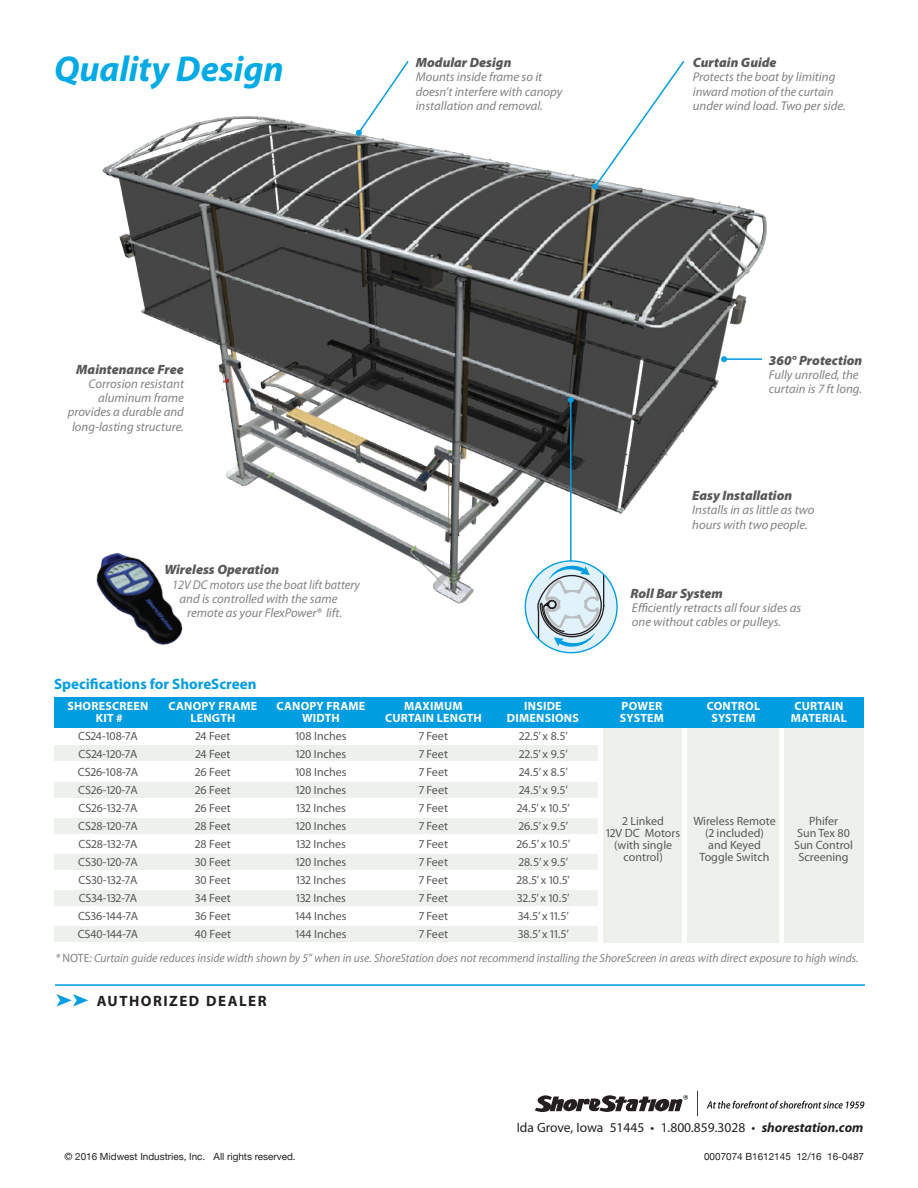
<style>
.page{position:relative;width:918px;height:1188px;background:#fff}
.page>*{position:absolute;margin:0;border:0;box-sizing:border-box;transform-origin:0 0}
.t1{font:italic 700 36.15px "Myriad Pro";color:#00aae4}
.t2{font:700 15px "Myriad Pro";color:#009de0}
.t3{font:700 15px "Myriad Pro";letter-spacing:.1em;color:#231f20}
.t4{font:italic 900 13.5px "Myriad Pro";color:#57585a}
.t5{font:13.5px "Myriad Pro";color:#231f20}
.t6{font:italic 12.75px/14.2px "Myriad Pro";color:#808285}
.t7{font:italic 12.75px "Myriad Pro";color:#808285;scale:.96 1}
.t8{font:12px/12px "Myriad Pro";color:#57585a;text-align:center}
.t9{font:italic 12px "Myriad Pro";color:#808285;scale:.96 1}
.t10{font:700 12px "Myriad Pro";letter-spacing:.02em;color:#fff}
.t11{font:9.9px "Helvetica Neue";color:#231f20}
.s1{font-style:normal}
.s2{font-weight:700;font-style:italic}
</style>
<div class="page">
<div style="left:603px;top:727px;width:79px;height:215px;background:#eef1eb"></div>
<div style="left:688px;top:727px;width:91px;height:215px;background:#eef1eb"></div>
<div style="left:784px;top:727px;width:80px;height:215px;background:#eef1eb"></div>
<div style="left:54px;top:782px;width:544px;height:15px;background:#eef1eb"></div>
<div style="left:54px;top:818px;width:544px;height:16px;background:#eef1eb"></div>
<div style="left:54px;top:854px;width:544px;height:16px;background:#eef1eb"></div>
<div style="left:54px;top:890px;width:544px;height:16px;background:#eef1eb"></div>
<div style="left:54px;top:926px;width:544px;height:16px;background:#eef1eb"></div>
<img style="left:102px;top:116px;width:665px;height:515px">
<svg style="left:56px;top:994px;width:32px;height:13px"></svg>
<hr style="left:55px;top:984px;width:810px;height:2px;background:#009de0">
<hr style="left:570px;top:400px;width:2px;height:238px;background:#009de0">
<svg style="left:568px;top:397px;width:6px;height:6px"></svg>
<hr style="left:724px;top:358px;width:38px;height:2px;background:#009de0">
<svg style="left:721px;top:356px;width:6px;height:6px"></svg>
<svg style="left:356px;top:61px;width:54px;height:75px"></svg>
<svg style="left:592px;top:61px;width:94px;height:129px"></svg>
<svg style="left:525px;top:561px;width:92px;height:92px"></svg>
<svg style="left:537px;top:561px;width:68px;height:92px;background:#bdd4df"></svg>
<img style="left:96px;top:551px;width:91px;height:94px">
<svg style="left:697px;top:1091px;width:1px;height:25px"></svg>
<svg style="left:535px;top:1095px;width:153px;height:17px"></svg>
<svg style="left:707px;top:1101px;width:157px;height:8px"></svg>
<div style="left:54px;top:745px;width:544px;height:16px;background:#eef1eb"></div>
<div style="left:54px;top:697px;width:810px;height:31px;background:#009de0"></div>
<h1 class="t1" style="left:54px;top:45px;width:231px">Quality Design</h1>
<p class="t4" style="left:416px;top:55px;width:97px">Modular Design</p>
<p class="t6" style="left:416px;top:70px;width:148px">Mounts inside frame so it doesn’t interfere with canopy installation and removal.</p>
<p class="t4" style="left:693px;top:55px;width:85px">Curtain Guide</p>
<p class="t6" style="left:693px;top:70px;width:154px">Protects the boat by limiting inward motion of the curtain under wind load. Two per side.</p>
<p class="t4" style="left:76px;top:362px;width:109px">Maintenance Free</p>
<p class="t6" style="left:68px;top:376px;width:118px;text-align:right">Corrosion resistant aluminum frame provides a durable and long-lasting structure.</p>
<p class="t4" style="left:165px;top:562px;width:116px">Wireless Operation</p>
<p class="t7" style="left:172px;top:577px;width:197px">12V DC motors use the boat lift battery</p>
<p class="t6" style="left:180px;top:591px;width:159px">and is controlled with the same</p>
<p class="t6" style="left:187px;top:606px;width:157px">remote as your FlexPower® lift.</p>
<p class="t2" style="left:54px;top:674px;width:204px">Specifications for ShoreScreen</p>
<p class="t4" style="left:769px;top:352px;width:95px">360° Protection</p>
<p class="t6" style="left:769px;top:367px;width:95px">Fully unrolled, the curtain is 7 ft long.</p>
<p class="t4" style="left:692px;top:488px;width:101px">Easy Installation</p>
<p class="t6" style="left:692px;top:503px;width:124px">Installs in as little as two hours with two people.</p>
<p class="t4" style="left:630px;top:586px;width:94px">Roll Bar System</p>
<p class="t6" style="left:632px;top:600px;width:171px">Efficiently retracts all four sides as one without cables or pulleys.</p>
<p class="t10" style="left:67px;top:698px;width:83px">SHORESCREEN</p>
<p class="t10" style="left:169px;top:698px;width:90px">CANOPY FRAME</p>
<p class="t10" style="left:277px;top:698px;width:90px">CANOPY FRAME</p>
<p class="t10" style="left:404px;top:698px;width:60px">MAXIMUM</p>
<p class="t10" style="left:524px;top:698px;width:39px">INSIDE</p>
<p class="t10" style="left:622px;top:698px;width:42px">POWER</p>
<p class="t10" style="left:707px;top:698px;width:55px">CONTROL</p>
<p class="t10" style="left:794px;top:698px;width:51px">CURTAIN</p>
<p class="t10" style="left:96px;top:710px;width:28px">KIT #</p>
<p class="t10" style="left:190px;top:710px;width:47px">LENGTH</p>
<p class="t10" style="left:302px;top:710px;width:39px">WIDTH</p>
<p class="t10" style="left:385px;top:710px;width:98px">CURTAIN LENGTH</p>
<p class="t10" style="left:507px;top:710px;width:74px">DIMENSIONS</p>
<p class="t10" style="left:620px;top:710px;width:46px">SYSTEM</p>
<p class="t10" style="left:711px;top:710px;width:46px">SYSTEM</p>
<p class="t10" style="left:791px;top:710px;width:58px">MATERIAL</p>
<p class="t8" style="left:78px;top:729px;width:61px">CS24-108-7A</p>
<p class="t8" style="left:195px;top:729px;width:37px">24 Feet</p>
<p class="t8" style="left:295px;top:729px;width:53px">108 Inches</p>
<p class="t8" style="left:419px;top:729px;width:30px">7 Feet</p>
<p class="t8" style="left:519px;top:729px;width:50px">22.5’ x 8.5’</p>
<p class="t8" style="left:78px;top:747px;width:61px">CS24-120-7A</p>
<p class="t8" style="left:195px;top:747px;width:37px">24 Feet</p>
<p class="t8" style="left:296px;top:747px;width:52px">120 Inches</p>
<p class="t8" style="left:419px;top:747px;width:30px">7 Feet</p>
<p class="t8" style="left:519px;top:747px;width:50px">22.5’ x 9.5’</p>
<p class="t8" style="left:78px;top:765px;width:62px">CS26-108-7A</p>
<p class="t8" style="left:195px;top:765px;width:37px">26 Feet</p>
<p class="t8" style="left:295px;top:765px;width:53px">108 Inches</p>
<p class="t8" style="left:419px;top:765px;width:30px">7 Feet</p>
<p class="t8" style="left:519px;top:765px;width:50px">24.5’ x 8.5’</p>
<p class="t8" style="left:78px;top:783px;width:61px">CS26-120-7A</p>
<p class="t8" style="left:195px;top:783px;width:37px">26 Feet</p>
<p class="t8" style="left:296px;top:783px;width:52px">120 Inches</p>
<p class="t8" style="left:419px;top:783px;width:30px">7 Feet</p>
<p class="t8" style="left:519px;top:783px;width:50px">24.5’ x 9.5’</p>
<p class="t8" style="left:79px;top:801px;width:60px">CS26-132-7A</p>
<p class="t8" style="left:195px;top:801px;width:37px">26 Feet</p>
<p class="t8" style="left:296px;top:801px;width:51px">132 Inches</p>
<p class="t8" style="left:419px;top:801px;width:30px">7 Feet</p>
<p class="t8" style="left:517px;top:801px;width:54px">24.5’ x 10.5’</p>
<p class="t8" style="left:78px;top:819px;width:61px">CS28-120-7A</p>
<p class="t8" style="left:195px;top:819px;width:37px">28 Feet</p>
<p class="t8" style="left:296px;top:819px;width:52px">120 Inches</p>
<p class="t8" style="left:419px;top:819px;width:30px">7 Feet</p>
<p class="t8" style="left:519px;top:819px;width:51px">26.5’ x 9.5’</p>
<p class="t8" style="left:79px;top:837px;width:60px">CS28-132-7A</p>
<p class="t8" style="left:195px;top:837px;width:37px">28 Feet</p>
<p class="t8" style="left:296px;top:837px;width:51px">132 Inches</p>
<p class="t8" style="left:419px;top:837px;width:30px">7 Feet</p>
<p class="t8" style="left:517px;top:837px;width:55px">26.5’ x 10.5’</p>
<p class="t8" style="left:78px;top:855px;width:61px">CS30-120-7A</p>
<p class="t8" style="left:195px;top:855px;width:37px">30 Feet</p>
<p class="t8" style="left:296px;top:855px;width:52px">120 Inches</p>
<p class="t8" style="left:419px;top:855px;width:30px">7 Feet</p>
<p class="t8" style="left:519px;top:855px;width:51px">28.5’ x 9.5’</p>
<p class="t8" style="left:79px;top:873px;width:60px">CS30-132-7A</p>
<p class="t8" style="left:195px;top:873px;width:37px">30 Feet</p>
<p class="t8" style="left:296px;top:873px;width:51px">132 Inches</p>
<p class="t8" style="left:419px;top:873px;width:30px">7 Feet</p>
<p class="t8" style="left:517px;top:873px;width:55px">28.5’ x 10.5’</p>
<p class="t8" style="left:79px;top:891px;width:60px">CS34-132-7A</p>
<p class="t8" style="left:195px;top:891px;width:37px">34 Feet</p>
<p class="t8" style="left:296px;top:891px;width:51px">132 Inches</p>
<p class="t8" style="left:419px;top:891px;width:30px">7 Feet</p>
<p class="t8" style="left:517px;top:891px;width:54px">32.5’ x 10.5’</p>
<p class="t8" style="left:78px;top:909px;width:62px">CS36-144-7A</p>
<p class="t8" style="left:195px;top:909px;width:37px">36 Feet</p>
<p class="t8" style="left:296px;top:909px;width:52px">144 Inches</p>
<p class="t8" style="left:419px;top:909px;width:30px">7 Feet</p>
<p class="t8" style="left:518px;top:909px;width:52px">34.5’ x 11.5’</p>
<p class="t8" style="left:78px;top:927px;width:62px">CS40-144-7A</p>
<p class="t8" style="left:195px;top:927px;width:38px">40 Feet</p>
<p class="t8" style="left:296px;top:927px;width:52px">144 Inches</p>
<p class="t8" style="left:419px;top:927px;width:30px">7 Feet</p>
<p class="t8" style="left:518px;top:927px;width:52px">38.5’ x 11.5’</p>
<p class="t8" style="left:606px;top:814px;width:76px">2 Linked<br>12V DC Motors (with single control)</p>
<p class="t8" style="left:693px;top:814px;width:84px">Wireless Remote (2 included)<br>and Keyed<br>Toggle Switch</p>
<p class="t8" style="left:794px;top:814px;width:60px">Phifer<br>Sun Tex 80<br>Sun Control<br>Screening</p>
<p class="t9" style="left:56px;top:950px;width:838px">* <span class="s1">NOTE</span>: Curtain guide reduces inside width shown by 5” when in use. ShoreStation does not recommend installing the ShoreScreen in areas with direct exposure to high winds.</p>
<p class="t3" style="left:97px;top:991px;width:171px">AUTHORIZED DEALER</p>
<p class="t5" style="left:517px;top:1120px;width:348px">Ida Grove, Iowa 51445 • 1.800.859.3028 • <span class="s2">shorestation.com</span></p>
<p class="t11" style="left:64px;top:1150px;width:233px">© 2016 Midwest Industries, Inc. All rights reserved.</p>
<p class="t11" style="left:704px;top:1150px;width:162px">0007074 B1612145 12/16 16-0487</p>
</div>
